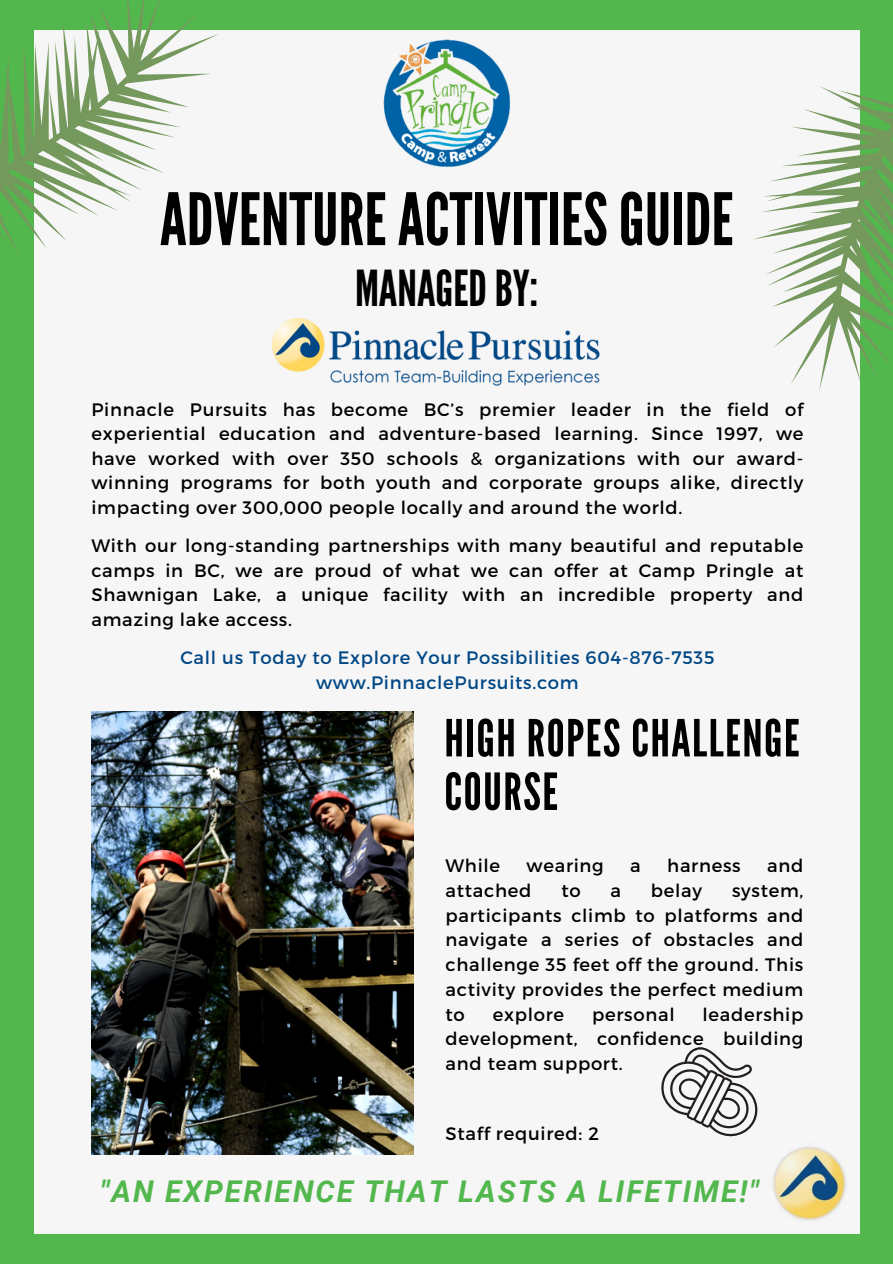
<style>
.page{position:relative;width:893px;height:1264px;background:#fff}
.page>*{position:absolute;margin:0;border:0;box-sizing:border-box;transform-origin:0 0}
.t1{font:72px "League Gothic";color:#000}
.t2{font:51px/53.6px "League Gothic";letter-spacing:.03em;color:#000}
.t3{font:49.5px "League Gothic";color:#000}
.t4{font:italic 700 30px "Roboto";letter-spacing:.065em;color:#52b84e}
.t5{font:18px/24.8px "Montserrat";letter-spacing:.04em;color:#000;text-align:justify}
.t6{font:18px "Montserrat";letter-spacing:.04em;color:#004785}
</style>
<div class="page">
<div style="left:0;top:0;width:892px;height:1263px;background:#52b84e"></div>
<div style="left:34px;top:30px;width:825px;height:1203px;background:#f6f6f6"></div>
<img style="left:91px;top:711px;width:322px;height:443px">
<svg style="left:661px;top:1047px;width:97px;height:90px"></svg>
<img style="left:773px;top:1146px;width:73px;height:75px">
<svg style="left:753px;top:44px;width:139px;height:376px"></svg>
<svg style="left:0;top:0;width:219px;height:255px"></svg>
<img style="left:383px;top:39px;width:128px;height:128px">
<img style="left:272px;top:319px;width:327px;height:66px">
<p class="t1" style="left:160px;top:178px;width:575px">ADVENTUREACTIVITIESGUIDE</p>
<p class="t3" style="left:355px;top:259px;width:185px">MANAGEDBY:</p>
<p class="t5" style="left:91px;top:396px;width:713px">Pinnacle Pursuits has become BC’s premier leader in the field of experiential education and adventure-based learning. Since 1997, we have worked with over 350 schools &amp; organizations with our award&shy;winning programs for both youth and corporate groups alike, directly impacting over 300,000 people locally and around the world.</p>
<p class="t5" style="left:91px;top:532px;width:713px">With our long-standing partnerships with many beautiful and reputable camps in BC, we are proud of what we can offer at Camp Pringle at Shawnigan Lake, a unique facility with an incredible property and amazing lake access.</p>
<h2 class="t6" style="left:180px;top:646px;width:535px">Call us Today to Explore Your Possibilities 604-876-7535</h2>
<p class="t6" style="left:316px;top:670px;width:264px">www.PinnaclePursuits.com</p>
<p class="t2" style="left:444px;top:712px;width:356px">HIGH ROPES CHALLENGE<br>COURSE</p>
<h1 class="t5" style="left:445px;top:852px;width:56px">While</h1>
<h1 class="t5" style="left:526px;top:852px;width:79px">wearing</h1>
<h1 class="t5" style="left:630px;top:852px;width:12px">a</h1>
<h1 class="t5" style="left:667px;top:852px;width:75px">harness</h1>
<h1 class="t5" style="left:767px;top:852px;width:38px">and</h1>
<h1 class="t5" style="left:445px;top:877px;width:87px">attached</h1>
<h1 class="t5" style="left:561px;top:877px;width:21px">to</h1>
<h1 class="t5" style="left:610px;top:877px;width:12px">a</h1>
<h1 class="t5" style="left:651px;top:877px;width:53px">belay</h1>
<h1 class="t5" style="left:445px;top:877px;width:359px;text-indent:286px">system, participants climb to platforms and navigate a series of obstacles and challenge 35 feet off the ground. This activity provides the perfect medium to</h1>
<h1 class="t5" style="left:445px;top:1000px;width:359px;text-indent:257px">leadership development, confidence building and team support.</h1>
<h1 class="t5" style="left:493px;top:1000px;width:73px">explore</h1>
<h1 class="t5" style="left:592px;top:1000px;width:84px">personal</h1>
<h2 class="t5" style="left:445px;top:1120px;width:155px">Staff required: 2</h2>
<p class="t4" style="left:100px;top:1174px;width:660px">"AN EXPERIENCE THAT LASTS A LIFETIME!"</p>
</div>
